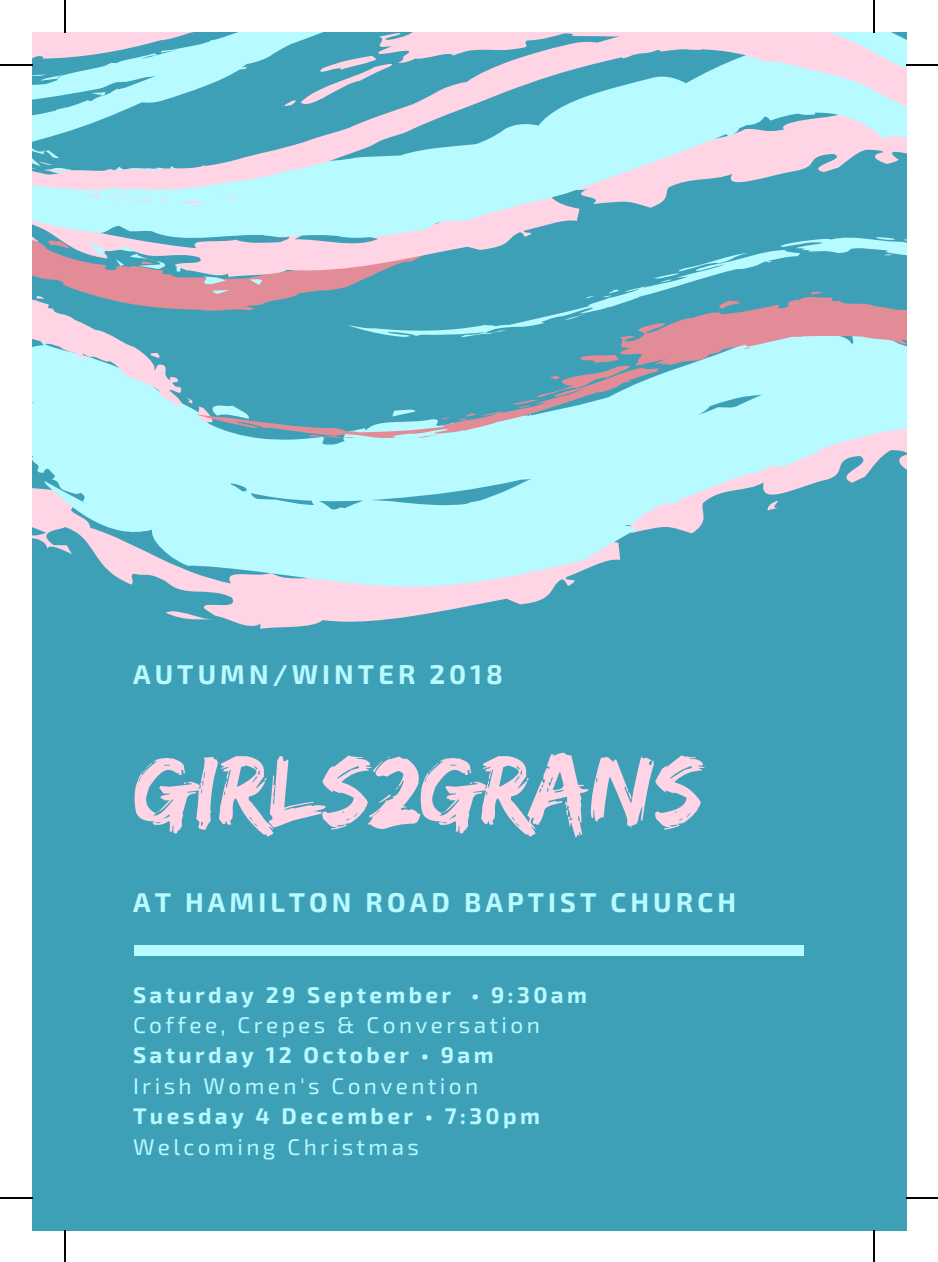
<style>
.page{position:relative;width:938px;height:1262px;background:#fff}
.page>*{position:absolute;margin:0;border:0;box-sizing:border-box;transform-origin:0 0}
.t1{font:101.92px "Edo";color:#ffd4e5}
.t2{font:700 27.22px "Exo 2";letter-spacing:.15em;color:#b7faff}
.t3{font:700 22.72px "Exo 2";letter-spacing:.15em;color:#b7faff}
.t4{font:22.72px "Exo 2";letter-spacing:.15em;color:#b7faff}
</style>
<div class="page">
<div style="left:32px;top:32px;width:874px;height:1198px;background:#3ea0b6"></div>
<div style="left:134px;top:945px;width:669px;height:10px;background:#b7faff"></div>
<svg style="left:174px;top:587px;width:380px;height:42px;fill:#ffd4e5"></svg>
<svg style="left:165px;top:611px;width:49px;height:9px"></svg>
<svg style="left:32px;top:438px;width:874px;height:149px;fill:#b7faff"></svg>
<svg style="left:32px;top:190px;width:636px;height:47px;fill:#b7faff"></svg>
<svg style="left:85px;top:193px;width:80px;height:9px"></svg>
<svg style="left:182px;top:201px;width:25px;height:7px"></svg>
<svg style="left:223px;top:196px;width:12px;height:3px"></svg>
<svg style="left:32px;top:143px;width:874px;height:47px"></svg>
<svg style="left:32px;top:32px;width:874px;height:111px"></svg>
<svg style="left:32px;top:237px;width:874px;height:201px"></svg>
<hr style="left:64px;top:0;width:2px;height:32px;background:#000">
<hr style="left:0;top:64px;width:32px;height:2px;background:#000">
<hr style="left:872px;top:0;width:2px;height:32px;background:#000">
<hr style="left:906px;top:64px;width:32px;height:2px;background:#000">
<hr style="left:872px;top:1230px;width:2px;height:32px;background:#000">
<hr style="left:906px;top:1196px;width:32px;height:2px;background:#000">
<hr style="left:64px;top:1230px;width:2px;height:32px;background:#000">
<hr style="left:0;top:1196px;width:32px;height:2px;background:#000">
<p class="t2" style="left:133px;top:656px;width:371px">AUTUMN/WINTER 2018</p>
<h1 class="t1" style="left:133px;top:730px;width:572px">GIRLS2GRANS</h1>
<p class="t2" style="left:133px;top:884px;width:604px">AT HAMILTON ROAD BAPTIST CHURCH</p>
<p class="t3" style="left:133px;top:979px;width:455px">Saturday 29 September • 9:30am</p>
<p class="t4" style="left:133px;top:1010px;width:408px">Coffee, Crepes &amp; Conversation</p>
<p class="t3" style="left:133px;top:1040px;width:362px">Saturday 12 October • 9am</p>
<p class="t4" style="left:133px;top:1071px;width:347px">Irish Women's Convention</p>
<p class="t3" style="left:133px;top:1101px;width:408px">Tuesday 4 December • 7:30pm</p>
<p class="t4" style="left:133px;top:1132px;width:287px">Welcoming Christmas</p>
</div>
